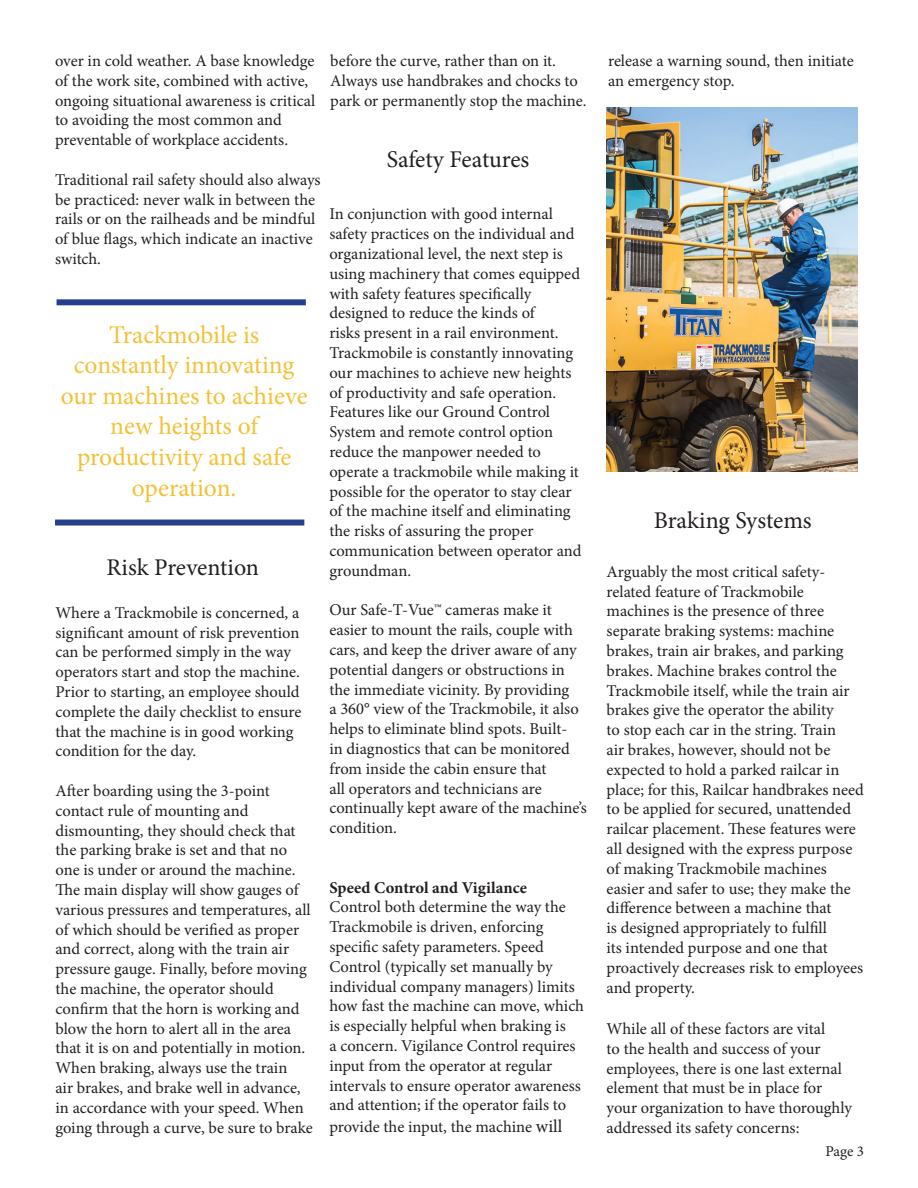
<style>
.page{position:relative;width:918px;height:1188px;background:#fff}
.page>*{position:absolute;margin:0;border:0;box-sizing:border-box;transform-origin:0 0}
.t1{font:25.5px/30.6px "Minion Pro";color:#f3c137;text-align:center}
.t2{font:24px "Minion Pro";letter-spacing:-.005em;color:#231f20}
.t3{font:16.5px/19.8px "Minion Pro";color:#231f20}
.t4{font:700 16.5px "Minion Pro";color:#231f20}
.t5{font:15px "Minion Pro";color:#231f20}
.s1{font-size:18px}
</style>
<div class="page">
<div style="left:55px;top:520px;width:249px;height:6px;background:#253f8e"></div>
<div style="left:57px;top:299px;width:249px;height:6px;background:#253f8e"></div>
<img style="left:607px;top:107px;width:250px;height:365px">
<p class="t3" style="left:55px;top:51px;width:262px">over in cold weather. A base knowledge of the work site, combined with active, ongoing situational awareness is critical to avoiding the most common and preventable of workplace accidents.</p>
<p class="t3" style="left:55px;top:170px;width:267px">Traditional rail safety should also always be practiced: never walk in between the rails or on the railheads and be mindful of blue flags, which indicate an inactive switch.</p>
<h1 class="t1" style="left:61px;top:319px;width:248px">Trackmobile is constantly innovating our machines to achieve new heights of productivity and safe operation.</h1>
<h2 class="t2" style="left:107px;top:551px;width:154px">Risk Prevention</h2>
<p class="t3" style="left:56px;top:603px;width:248px">Where a Trackmobile is concerned, a significant amount of risk prevention can be performed simply in the way operators start and stop the machine.<br>Prior to starting, an employee should complete the daily checklist to ensure that the machine is in good working condition for the day.</p>
<p class="t3" style="left:56px;top:781px;width:259px">After boarding using the 3-point contact rule of mounting and dismounting, they should check that the parking brake is set and that no one is under or around the machine.<br>The main display will show gauges of various pressures and temperatures, all of which should be verified as proper and correct, along with the train air pressure gauge. Finally, before moving the machine, the operator should confirm that the horn is working and blow the horn to alert all in the area that it is on and potentially in motion.<br>When braking, always use the train<br>air brakes, and brake well in advance, in accordance with your speed. When going through a curve, be sure to brake</p>
<p class="t3" style="left:330px;top:51px;width:258px">before the curve, rather than on it.<br>Always use handbrakes and chocks to park or permanently stop the machine.</p>
<h2 class="t2" style="left:387px;top:143px;width:144px">Safety Features</h2>
<p class="t3" style="left:329px;top:204px;width:254px">In conjunction with good internal safety practices on the individual and organizational level, the next step is using machinery that comes equipped with safety features specifically designed to reduce the kinds of<br>risks present in a rail environment.<br>Trackmobile is constantly innovating our machines to achieve new heights of productivity and safe operation.<br>Features like our Ground Control System and remote control option reduce the manpower needed to operate a trackmobile while making it possible for the operator to stay clear of the machine itself and eliminating the risks of assuring the proper communication between operator and groundman.</p>
<p class="t3" style="left:329px;top:600px;width:259px">Our Safe-T-Vue™ cameras make it easier to mount the rails, couple with cars, and keep the driver aware of any potential dangers or obstructions in the immediate vicinity. By providing<br>a 360° view of the Trackmobile, it also helps to eliminate blind spots. Built-<br>in diagnostics that can be monitored from inside the cabin ensure that<br>all operators and technicians are continually kept aware of the machine’s condition.</p>
<p class="t4" style="left:329px;top:876px;width:199px">Speed Control and Vigilance</p>
<p class="t3" style="left:329px;top:897px;width:256px">Control both determine the way the Trackmobile is driven, enforcing specific safety parameters. Speed Control (typically set manually by individual company managers) limits how fast the machine can move, which is especially helpful when braking is<br>a concern. Vigilance Control requires input from the operator at regular intervals to ensure operator awareness and attention; if the operator fails to</p>
<p class="t3" style="left:329px;top:1117px;width:235px">provide the input, the machine <span class="s1">will</span></p>
<p class="t3" style="left:608px;top:51px;width:247px">release a warning sound, then initiate an emergency stop.</p>
<h2 class="t2" style="left:654px;top:504px;width:159px">Braking Systems</h2>
<p class="t3" style="left:607px;top:562px;width:259px">Arguably the most critical safety&shy;related feature of Trackmobile machines is the presence of three separate braking systems: machine brakes, train air brakes, and parking brakes. Machine brakes control the Trackmobile itself, while the train air brakes give the operator the ability<br>to stop each car in the string. Train<br>air brakes, however, should not be expected to hold a parked railcar in place; for this, Railcar handbrakes need to be applied for secured, unattended railcar placement. These features were all designed with the express purpose of making Trackmobile machines easier and safer to use; they make the difference between a machine that<br>is designed appropriately to fulfill<br>its intended purpose and one that proactively decreases risk to employees and property.</p>
<p class="t3" style="left:607px;top:1019px;width:247px">While all of these factors are vital<br>to the health and success of your employees, there is one last external element that must be in place for your organization to have thoroughly addressed its safety concerns:</p>
<p class="t5" style="left:825px;top:1141px;width:40px">Page 3</p>
</div>
